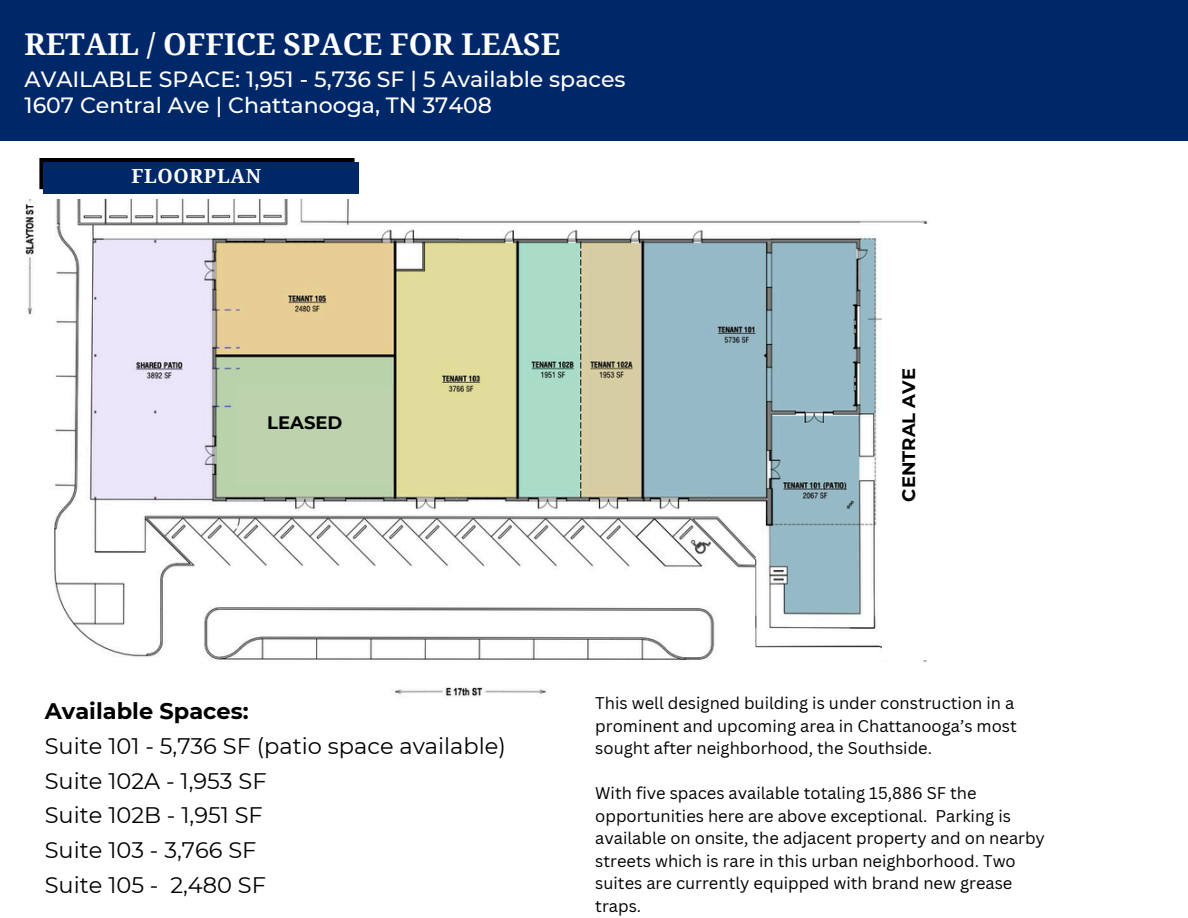
<style>
.page{position:relative;width:1188px;height:918px;background:#fff}
.page>*{position:absolute;margin:0;border:0;box-sizing:border-box;transform-origin:0 0}
.t1{font:700 30px "Noto Serif";color:#fff}
.t2{font:22.5px/34.8px "Montserrat";color:#000}
.t3{font:500 22.05px/25.7px "Montserrat";color:#fff}
.t4{font:700 19.5px "Noto Serif";letter-spacing:.035em;color:#fff}
.t5{font:700 18px "Montserrat";color:#000}
.t6{font:16.5px/22.5px "Canva Sans";color:#000}
.s1{font-weight:700}
</style>
<div class="page">
<div style="left:0;top:0;width:1188px;height:141px;background:#002868"></div>
<svg style="left:39px;top:158px;width:316px;height:31px"></svg>
<div style="left:44px;top:162px;width:315px;height:32px;background:#002868"></div>
<img style="left:25px;top:200px;width:903px;height:496px">
<div style="left:883px;top:225px;width:237px;height:435px;background:#fff"></div>
<div style="left:235px;top:385px;width:157px;height:100px;background:#bdd3ae"></div>
<h1 class="t1" style="left:25px;top:23px;width:537px">RETAIL / OFFICE SPACE FOR LEASE</h1>
<p class="t3" style="left:25px;top:67px;width:603px">AVAILABLE SPACE: 1,951 - 5,736 SF | 5 Available spaces<br>1607 Central Ave | Chattanooga, TN 37408</p>
<h2 class="t4" style="left:131px;top:162px;width:131px">FLOORPLAN</h2>
<p class="t5" style="left:267px;top:412px;width:77px">LEASED</p>
<h4 class="t5" style="left:898px;top:502px;width:135px;rotate:-90deg">CENTRAL AVE</h4>
<h4 class="t2" style="left:45px;top:693px;width:463px"><span class="s1">Available Spaces:<br></span>Suite 101 - 5,736 SF (patio space available)<br>Suite 102A - 1,953 SF<br>Suite 102B - 1,951 SF<br>Suite 103 - 3,766 SF<br>Suite 105 - 2,480 SF</h4>
<p class="t6" style="left:595px;top:692px;width:423px">This well designed building is under construction in a prominent and upcoming area in Chattanooga’s most sought after neighborhood, the Southside.</p>
<h4 class="t6" style="left:595px;top:782px;width:451px">With five spaces available totaling 15,886 SF the opportunities here are above exceptional. Parking is available on onsite, the adjacent property and on nearby streets which is rare in this urban neighborhood. Two suites are currently equipped with brand new grease traps.</h4>
</div>
